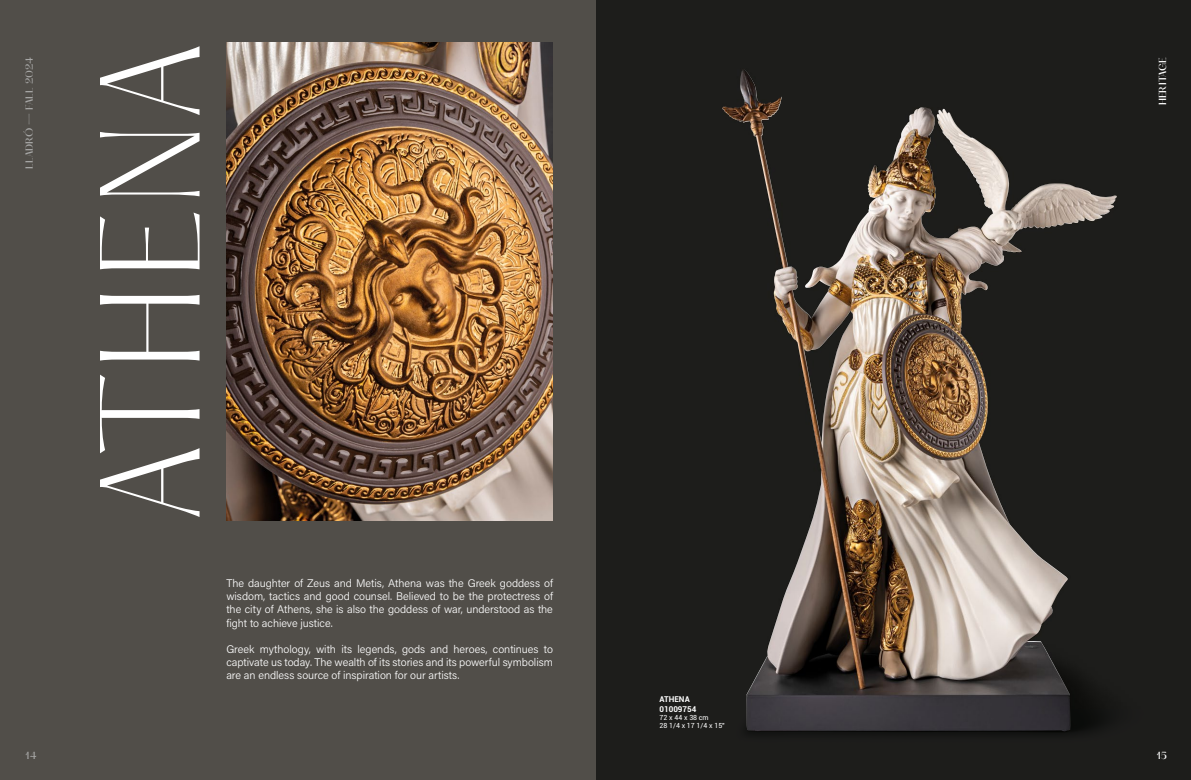
<style>
.page{position:relative;width:1191px;height:780px;background:#fff}
.page>*{position:absolute;margin:0;border:0;box-sizing:border-box;transform-origin:0 0}
.t1{font:200 127.5px "PP Hatton";letter-spacing:.015em;color:#fff}
.t2{font:11px/13.2px "Acumin Variable Concept";letter-spacing:-.005em;color:#fff;text-align:justify}
.t3{font:500 9px "PP Hatton";color:#a8a8a7}
.t4{font:500 9px "PP Hatton";letter-spacing:.01em;color:#fff}
.t5{font:700 8px/9.6px "Roboto";color:#fff}
.t6{font:7px/8.4px "Roboto";color:#fff}
</style>
<div class="page">
<div style="left:595px;top:0;width:596px;height:780px;background:#1d1d1b"></div>
<div style="left:0;top:0;width:595px;height:780px;background:#514e49"></div>
<img style="left:226px;top:43px;width:327px;height:477px">
<img style="left:748px;top:184px;width:369px;height:550px">
<img style="left:722px;top:70px;width:348px;height:661px">
<p class="t3" style="left:24px;top:169px;width:113px;rotate:-90deg">LLADRÓ — FALL 2024</p>
<h1 class="t1" style="left:72px;top:520px;width:479px;rotate:-90deg">ATHENA</h1>
<p class="t2" style="left:226px;top:576px;width:328px">The daughter of Zeus and Metis, Athena was the Greek goddess of wisdom, tactics and good counsel. Believed to be the protectress of the city of Athens, she is also the goddess of war, understood as the fight to achieve justice.</p>
<p class="t2" style="left:226px;top:642px;width:328px">Greek mythology, with its legends, gods and heroes, continues to captivate us today. The wealth of its stories and its powerful symbolism are an endless source of inspiration for our artists.</p>
<p class="t5" style="left:659px;top:694px;width:38px">ATHENA<br>01009754</p>
<p class="t6" style="left:659px;top:713px;width:67px">72 x 44 x 38 cm<br>28 1/4 x 17 1/4 x 15"</p>
<p class="t4" style="left:1157px;top:105px;width:50px;rotate:-90deg">HERITAGE</p>
<p class="t3" style="left:26px;top:750px;width:12px">14</p>
<p class="t4" style="left:1156px;top:750px;width:12px">15</p>
</div>
